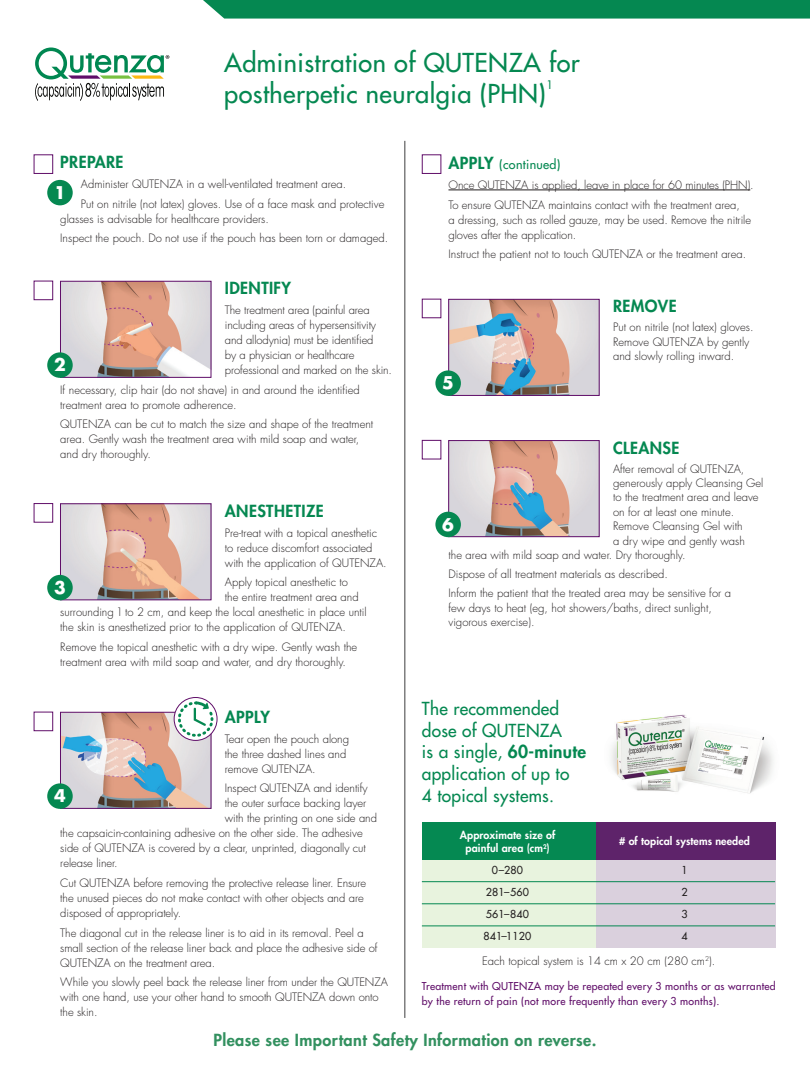
<style>
.page{position:relative;width:810px;height:1080px;background:#fff}
.page>*{position:absolute;margin:0;border:0;box-sizing:border-box;transform-origin:0 0}
.t1{font:500 25.38px/31.2px "Futura Std";letter-spacing:.02em;color:#058851}
.t2{font:500 17.5px/21.9px "Futura Std";letter-spacing:.015em;color:#058851}
.Main_Header_Purple{font:700 17.12px "Futura Std";color:#fff}
.t3{font:800 16.25px "Futura Std";letter-spacing:.025em;color:#32905f}
.t4{font:800 16.25px "Futura Std";letter-spacing:.025em;color:#058851}
.t5{font:500 12.5px "Futura Std";letter-spacing:.025em;color:#058851}
.t6{font:500 11.5px "Futura Std";color:#058851}
.t7{font:300 11.25px/15px "Futura Std";color:#231f20}
.t8{font:800 10.75px/12.9px "Futura Std";letter-spacing:.01em;color:#fff;text-align:center}
.t9{font:500 10.75px "Futura Std";letter-spacing:.01em;color:#231f20}
.t10{font:500 10.62px/15px "Futura Std";letter-spacing:.025em;color:#600e69}
.s1{font-weight:800;font-size:16.25px}
.s2{font-weight:800}
</style>
<div class="page">
<hr style="left:405px;top:141px;width:1px;height:877px;background:#3e3e3f">
<img style="left:62px;top:714px;width:147px;height:93px">
<div style="left:60px;top:712px;width:151px;height:97px;border:1px solid #600e69"></div>
<div style="left:47px;top:180px;width:26px;height:25px;background:#058851;border-radius:50%"></div>
<div style="left:47px;top:783px;width:26px;height:26px;background:#058851;border-radius:50%"></div>
<img style="left:62px;top:283px;width:147px;height:93px">
<div style="left:60px;top:281px;width:151px;height:97px;border:1px solid #600e69"></div>
<div style="left:47px;top:352px;width:26px;height:26px;background:#058851;border-radius:50%"></div>
<div style="left:34px;top:281px;width:19px;height:19px;border:1px solid #600e69"></div>
<img style="left:62px;top:505px;width:147px;height:93px">
<div style="left:60px;top:503px;width:151px;height:97px;border:1px solid #600e69"></div>
<div style="left:47px;top:575px;width:26px;height:25px;background:#058851;border-radius:50%"></div>
<div style="left:34px;top:503px;width:19px;height:20px;border:1px solid #600e69"></div>
<div style="left:34px;top:712px;width:19px;height:19px;border:1px solid #600e69"></div>
<svg style="left:35px;top:48px;width:134px;height:53px"></svg>
<div style="left:203px;top:0;width:607px;height:19px;background:#058851"></div>
<div style="left:595px;top:822px;width:181px;height:38px;background:#5e236a"></div>
<div style="left:595px;top:860px;width:181px;height:88px;background:#dad0dd"></div>
<div style="left:422px;top:860px;width:173px;height:88px;background:#e8f3de"></div>
<div style="left:422px;top:822px;width:173px;height:38px;background:#058952"></div>
<hr style="left:422px;top:926px;width:353px;height:1px;background:#058851">
<hr style="left:422px;top:903px;width:353px;height:1px;background:#058851">
<hr style="left:422px;top:881px;width:353px;height:1px;background:#058851">
<div style="left:34px;top:154px;width:19px;height:20px;border:1px solid #600e69"></div>
<hr style="left:448px;top:190px;width:302px;height:1px;background:#231f20">
<div style="left:422px;top:154px;width:19px;height:20px;border:1px solid #600e69"></div>
<svg style="left:174px;top:698px;width:43px;height:42px"></svg>
<div style="left:174px;top:697px;width:44px;height:44px;border:1px solid #600e69;border-radius:50%"></div>
<svg style="left:178px;top:702px;width:35px;height:35px"></svg>
<img style="left:450px;top:301px;width:148px;height:93px">
<div style="left:448px;top:299px;width:152px;height:97px;border:1px solid #600e69"></div>
<div style="left:435px;top:370px;width:26px;height:26px;background:#058851;border-radius:50%"></div>
<div style="left:422px;top:299px;width:19px;height:19px;border:1px solid #600e69"></div>
<img style="left:450px;top:442px;width:148px;height:93px">
<div style="left:448px;top:440px;width:152px;height:97px;border:1px solid #600e69"></div>
<div style="left:435px;top:512px;width:26px;height:25px;background:#058851;border-radius:50%"></div>
<div style="left:422px;top:440px;width:19px;height:19px;border:1px solid #600e69"></div>
<img style="left:611px;top:714px;width:162px;height:80px">
<p class="t1" style="left:224px;top:47px;width:357px">Administration of QUTENZA for postherpetic neuralgia (PHN)</p>
<p class="t6" style="left:546px;top:78px;width:8px">1</p>
<p class="t4" style="left:60px;top:152px;width:65px">PREPARE</p>
<p class="t7" style="left:81px;top:177px;width:267px">Administer QUTENZA in a well-ventilated treatment area.</p>
<p class="t7" style="left:60px;top:196px;width:326px;text-indent:21px">Put on nitrile (not latex) gloves. Use of a face mask and protective glasses is advisable for healthcare providers.</p>
<p class="t7" style="left:60px;top:231px;width:330px">Inspect the pouch. Do not use if the pouch has been torn or damaged.</p>
<p class="Main_Header_Purple" style="left:54px;top:181px;width:13px">1</p>
<p class="t4" style="left:225px;top:278px;width:68px">IDENTIFY</p>
<p class="t7" style="left:225px;top:303px;width:169px">The treatment area (painful area including areas of hypersensitivity and allodynia) must be identified<br>by a physician or healthcare professional and marked on the skin.</p>
<p class="t7" style="left:60px;top:382px;width:301px">If necessary, clip hair (do not shave) in and around the identified treatment area to promote adherence.</p>
<p class="t7" style="left:60px;top:417px;width:315px">QUTENZA can be cut to match the size and shape of the treatment area. Gently wash the treatment area with mild soap and water, and dry thoroughly.</p>
<p class="Main_Header_Purple" style="left:54px;top:354px;width:13px">2</p>
<p class="t4" style="left:225px;top:501px;width:100px">ANESTHETIZE</p>
<p class="t7" style="left:225px;top:525px;width:163px">Pre-treat with a topical anesthetic to reduce discomfort associated with the application of QUTENZA.</p>
<p class="t7" style="left:225px;top:575px;width:125px">Apply topical anesthetic to</p>
<p class="t7" style="left:225px;top:590px;width:135px">the entire treatment area and</p>
<p class="t7" style="left:60px;top:605px;width:308px">surrounding 1 to 2 cm, and keep the local anesthetic in place until</p>
<p class="t7" style="left:60px;top:620px;width:287px">the skin is anesthetized prior to the application of QUTENZA.</p>
<p class="t7" style="left:60px;top:640px;width:298px">Remove the topical anesthetic with a dry wipe. Gently wash the treatment area with mild soap and water, and dry thoroughly.</p>
<p class="Main_Header_Purple" style="left:54px;top:576px;width:13px">3</p>
<p class="t4" style="left:225px;top:707px;width:47px">APPLY</p>
<p class="t7" style="left:225px;top:731px;width:126px">Tear open the pouch along the three dashed lines and remove QUTENZA.</p>
<p class="t7" style="left:225px;top:781px;width:144px">Inspect QUTENZA and identify</p>
<p class="t7" style="left:225px;top:796px;width:143px">the outer surface backing layer</p>
<p class="t7" style="left:225px;top:811px;width:154px">with the printing on one side and</p>
<p class="t7" style="left:60px;top:826px;width:304px">the capsaicin-containing adhesive on the other side. The adhesive</p>
<p class="t7" style="left:60px;top:841px;width:307px">side of QUTENZA is covered by a clear, unprinted, diagonally cut</p>
<p class="t7" style="left:60px;top:856px;width:59px">release liner.</p>
<p class="t7" style="left:60px;top:876px;width:308px">Cut QUTENZA before removing the protective release liner. Ensure the unused pieces do not make contact with other objects and are disposed of appropriately.</p>
<p class="t7" style="left:60px;top:925px;width:319px">The diagonal cut in the release liner is to aid in its removal. Peel a small section of the release liner back and place the adhesive side of<br>QUTENZA on the treatment area.</p>
<p class="t7" style="left:60px;top:975px;width:329px">While you slowly peel back the release liner from under the QUTENZA with one hand, use your other hand to smooth QUTENZA down onto the skin.</p>
<p class="Main_Header_Purple" style="left:54px;top:785px;width:13px">4</p>
<p class="t5" style="left:448px;top:157px;width:114px"><span class="s1">APPLY</span> (continued)</p>
<p class="t7" style="left:448px;top:178px;width:307px">Once QUTENZA is applied, leave in place for 60 minutes (PHN).</p>
<p class="t7" style="left:448px;top:197px;width:304px">To ensure QUTENZA maintains contact with the treatment area,<br>a dressing, such as rolled gauze, may be used. Remove the nitrile gloves after the application.</p>
<p class="t7" style="left:448px;top:246px;width:299px">Instruct the patient not to touch QUTENZA or the treatment area.</p>
<p class="t4" style="left:613px;top:296px;width:65px">REMOVE</p>
<p class="t7" style="left:613px;top:321px;width:142px;line-height:14.4px">Put on nitrile (not latex) gloves.<br>Remove QUTENZA by gently and slowly rolling inward.</p>
<p class="Main_Header_Purple" style="left:442px;top:372px;width:13px">5</p>
<p class="t4" style="left:613px;top:437px;width:68px">CLEANSE</p>
<p class="t7" style="left:613px;top:461px;width:133px">After removal of QUTENZA,</p>
<p class="t7" style="left:613px;top:476px;width:152px">generously apply Cleansing Gel</p>
<p class="t7" style="left:613px;top:490px;width:147px">to the treatment area and leave</p>
<p class="t7" style="left:613px;top:505px;width:123px">on for at least one minute.</p>
<p class="t7" style="left:613px;top:519px;width:131px">Remove Cleansing Gel with</p>
<p class="t7" style="left:613px;top:533px;width:133px">a dry wipe and gently wash</p>
<p class="t7" style="left:448px;top:548px;width:239px">the area with mild soap and water. Dry thoroughly.</p>
<p class="t7" style="left:448px;top:567px;width:221px">Dispose of all treatment materials as described.</p>
<p class="t7" style="left:448px;top:586px;width:284px;line-height:14.4px">Inform the patient that the treated area may be sensitive for a few days to heat (eg, hot showers/baths, direct sunlight, vigorous exercise).</p>
<p class="Main_Header_Purple" style="left:442px;top:513px;width:13px">6</p>
<p class="t2" style="left:422px;top:697px;width:166px">The recommended dose of QUTENZA<br>is a single, <span class="s2">60-minute </span>application of up to<br>4 topical systems.</p>
<p class="t8" style="left:460px;top:829px;width:97px">Approximate size of painful area (cm<sup>2</sup>)</p>
<p class="t8" style="left:619px;top:835px;width:132px"># of topical systems needed</p>
<p class="t9" style="left:492px;top:863px;width:33px">0–280</p>
<p class="t9" style="left:486px;top:885px;width:44px">281–560</p>
<p class="t9" style="left:486px;top:907px;width:44px">561–840</p>
<p class="t9" style="left:484px;top:929px;width:49px">841–1120</p>
<p class="t9" style="left:681px;top:863px;width:8px">1</p>
<p class="t9" style="left:681px;top:885px;width:8px">2</p>
<p class="t9" style="left:681px;top:907px;width:8px">3</p>
<p class="t9" style="left:681px;top:929px;width:8px">4</p>
<p class="t7" style="left:482px;top:954px;width:235px">Each topical system is 14 cm x 20 cm (280 cm<sup>2</sup>).</p>
<p class="t10" style="left:422px;top:979px;width:355px">Treatment with QUTENZA may be repeated every 3 months or as warranted by the return of pain (not more frequently than every 3 months).</p>
<p class="t3" style="left:213px;top:1030px;width:385px">Please see Important Safety Information on reverse.</p>
</div>
